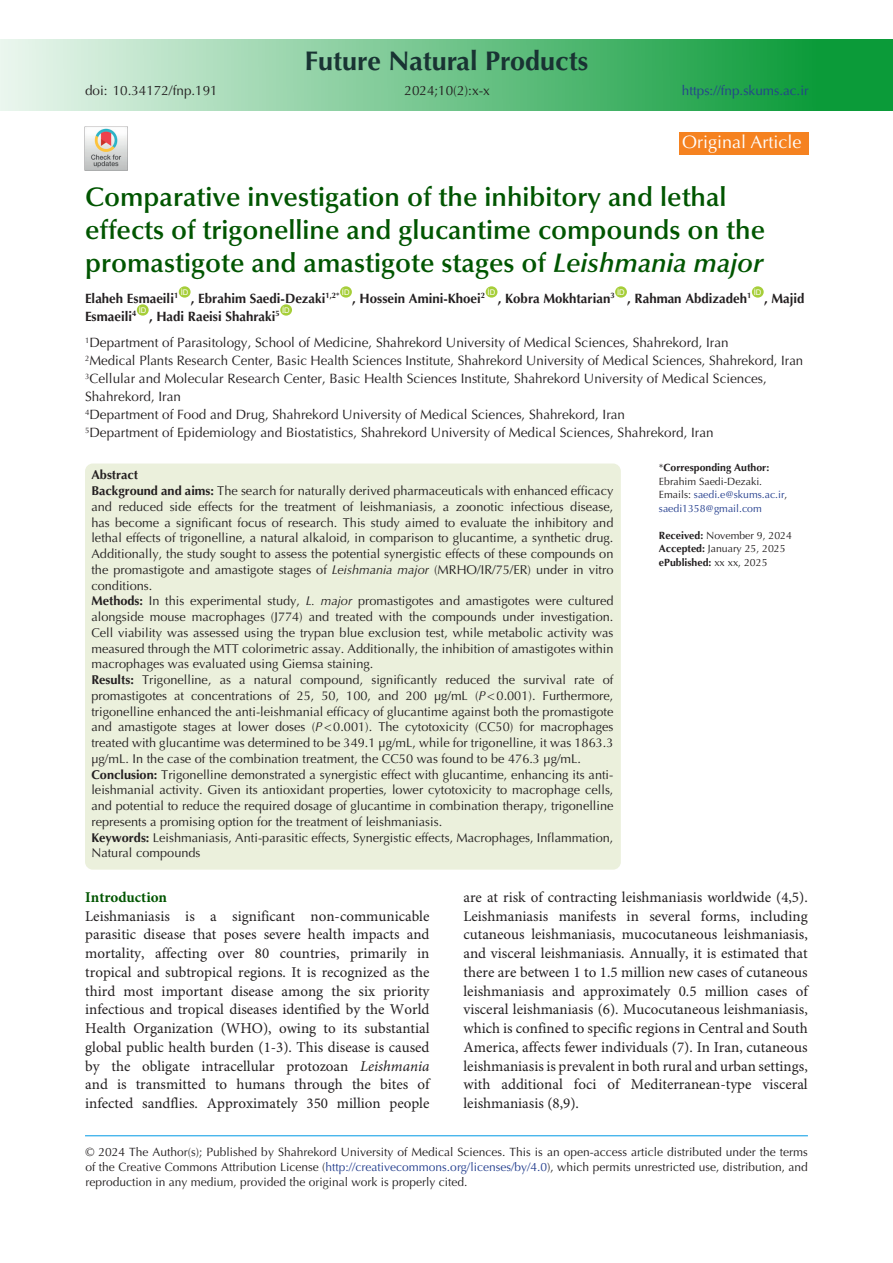
<style>
.page{position:relative;width:893px;height:1263px;background:#fff}
.page>*{position:absolute;margin:0;border:0;box-sizing:border-box;transform-origin:0 0}
.t1{font:600 27px/33px "Optima LT Std";color:#050}
.t2{font:700 27px "Optima LT Std";color:#193333}
.t3{font:18px "Optima LT Std";color:#fff}
.Normal__Web{font:15px/18.8px "Minion Pro";color:#231f20;text-align:justify}
.t4{font:700 15px "Minion Pro";color:#050}
.t5{font:13.5px/18px "Optima LT Std";color:#231f20}
.t6{font:700 13.5px "Optima LT Std";color:#231f20}
.t7{font:13.5px "Optima LT Std";color:#253f8e}
.t8{font:12.75px/15.8px "Optima LT Std";color:#231f20;text-align:justify}
.t9{font:700 12.75px "Optima LT Std";color:#231f20}
.t10{font:12px/15px "Optima LT Std";color:#231f20;text-align:justify}
.t11{font:10.5px "Optima LT Std";color:#231f20}
.t12{font:10.5px/13.5px "Optima LT Std";color:#253f8e}
.t13{font:700 10.5px "Optima LT Std";color:#231f20}
.t14{font:7.8px "Arial";color:#fff}
.s1{font-style:italic}
.s2{font-weight:700}
.s3{font-weight:400}
.s4{color:#231f20}
.s5{color:#253f8e}
</style>
<div class="page">
<hr style="left:85px;top:1135px;width:723px;height:1px;background:#0099e5">
<div style="left:179px;top:286px;width:12px;height:12px;background:#a6ce39;border-radius:50%"></div>
<div style="left:340px;top:286px;width:12px;height:12px;background:#a6ce39;border-radius:50%"></div>
<div style="left:486px;top:286px;width:11px;height:12px;background:#a6ce39;border-radius:50%"></div>
<div style="left:615px;top:286px;width:12px;height:12px;background:#a6ce39;border-radius:50%"></div>
<div style="left:752px;top:286px;width:12px;height:12px;background:#a6ce39;border-radius:50%"></div>
<div style="left:137px;top:304px;width:12px;height:12px;background:#a6ce39;border-radius:50%"></div>
<div style="left:280px;top:304px;width:12px;height:12px;background:#a6ce39;border-radius:50%"></div>
<div style="left:0;top:39px;width:893px;height:72px;background:linear-gradient(to right,#e9f6ed,#00942b)"></div>
<div style="left:679px;top:132px;width:130px;height:23px;background:#f58220"></div>
<img style="left:84px;top:127px;width:44px;height:43px">
<div style="left:85px;top:463px;width:536px;height:407px;background:#ebf0dc;border-radius:8px"></div>
<p class="t2" style="left:305px;top:45px;width:285px">Future Natural Products</p>
<p class="t5" style="left:85px;top:82px;width:134px">doi: 10.34172/fnp.191</p>
<p class="t5" style="left:404px;top:82px;width:87px">2024;10(2):x-x</p>
<p class="t7" style="left:682px;top:83px;width:128px">https://fnp.skums.ac.ir</p>
<p class="t3" style="left:682px;top:132px;width:121px">Original Article</p>
<p class="t1" style="left:85px;top:180px;width:682px">Comparative investigation of the inhibitory and lethal effects of trigonelline and glucantime compounds on the promastigote and amastigote stages of <span class="s1">Leishmania major</span></p>
<p class="t6" style="left:85px;top:290px;width:95px">Elaheh Esmaeili<sup>1</sup></p>
<p class="t14" style="left:181px;top:287px;width:9px">ID</p>
<p class="t14" style="left:342px;top:287px;width:9px">ID</p>
<p class="t14" style="left:488px;top:287px;width:9px">ID</p>
<p class="t14" style="left:617px;top:287px;width:9px">ID</p>
<p class="t14" style="left:754px;top:287px;width:9px">ID</p>
<p class="t6" style="left:191px;top:290px;width:150px">, Ebrahim Saedi-Dezaki<sup>1,2*</sup></p>
<p class="t6" style="left:352px;top:290px;width:134px">, Hossein Amini-Khoei<sup>2</sup></p>
<p class="t6" style="left:498px;top:290px;width:118px">, Kobra Mokhtarian<sup>3</sup></p>
<p class="t6" style="left:627px;top:290px;width:126px">, Rahman Abdizadeh<sup>1</sup></p>
<p class="t6" style="left:764px;top:290px;width:42px">, Majid</p>
<p class="t14" style="left:282px;top:305px;width:9px">ID</p>
<p class="t5" style="left:85px;top:334px;width:645px"><sup>1</sup>Department of Parasitology, School of Medicine, Shahrekord University of Medical Sciences, Shahrekord, Iran</p>
<p class="t5" style="left:85px;top:352px;width:720px"><sup>2</sup>Medical Plants Research Center, Basic Health Sciences Institute, Shahrekord University of Medical Sciences, Shahrekord, Iran</p>
<p class="t5" style="left:85px;top:370px;width:683px"><sup>3</sup>Cellular and Molecular Research Center, Basic Health Sciences Institute, Shahrekord University of Medical Sciences,<br>Shahrekord, Iran</p>
<p class="t5" style="left:85px;top:406px;width:542px"><sup>4</sup>Department of Food and Drug, Shahrekord University of Medical Sciences, Shahrekord, Iran</p>
<p class="t5" style="left:85px;top:424px;width:630px"><sup>5</sup>Department of Epidemiology and Biostatistics, Shahrekord University of Medical Sciences, Shahrekord, Iran</p>
<p class="t14" style="left:139px;top:305px;width:9px">ID</p>
<p class="t6" style="left:85px;top:308px;width:53px">Esmaeili<sup>4</sup></p>
<p class="t6" style="left:149px;top:308px;width:132px">, Hadi Raeisi Shahraki<sup>5</sup></p>
<p class="t9" style="left:91px;top:467px;width:48px">Abstract</p>
<p class="t8" style="left:91px;top:483px;width:524px"><span class="s2">Background and aims:</span> The search for naturally derived pharmaceuticals with enhanced efficacy and reduced side effects for the treatment of leishmaniasis, a zoonotic infectious disease, has become a significant focus of research. This study aimed to evaluate the inhibitory and lethal effects of trigonelline, a natural alkaloid, in comparison to glucantime, a synthetic drug.<br>Additionally, the study sought to assess the potential synergistic effects of these compounds on the promastigote and amastigote stages of <span class="s1">Leishmania major</span> (MRHO/IR/75/ER) under in vitro conditions.</p>
<p class="t8" style="left:91px;top:593px;width:524px"><span class="s2">Methods:</span> In this experimental study, <span class="s1">L. major</span> promastigotes and amastigotes were cultured alongside mouse macrophages (J774) and treated with the compounds under investigation.<br>Cell viability was assessed using the trypan blue exclusion test, while metabolic activity was measured through the MTT colorimetric assay. Additionally, the inhibition of amastigotes within macrophages was evaluated using Giemsa staining.</p>
<p class="t8" style="left:91px;top:672px;width:524px"><span class="s2">Results:</span> Trigonelline, as a natural compound, significantly reduced the survival rate of promastigotes at concentrations of 25, 50, 100, and 200 µg/mL (<span class="s1">P</span>&lt;0.001). Furthermore, trigonelline enhanced the anti-leishmanial efficacy of glucantime against both the promastigote and amastigote stages at lower doses (<span class="s1">P</span>&lt;0.001). The cytotoxicity (CC50) for macrophages treated with glucantime was determined to be 349.1 µg/mL, while for trigonelline, it was 1863.3 µg/mL. In the case of the combination treatment, the CC50 was found to be 476.3 µg/mL.</p>
<p class="t8" style="left:91px;top:766px;width:524px"><span class="s2">Conclusion:</span> Trigonelline demonstrated a synergistic effect with glucantime, enhancing its anti&shy;leishmanial activity. Given its antioxidant properties, lower cytotoxicity to macrophage cells, and potential to reduce the required dosage of glucantime in combination therapy, trigonelline represents a promising option for the treatment of leishmaniasis.</p>
<p class="t8" style="left:91px;top:829px;width:524px"><span class="s2">Keywords:</span> Leishmaniasis, Anti-parasitic effects, Synergistic effects, Macrophages, Inflammation,<br>Natural compounds</p>
<p class="t13" style="left:659px;top:461px;width:112px"><span class="s3">*</span>Corresponding Author:</p>
<p class="t11" style="left:659px;top:475px;width:105px">Ebrahim Saedi-Dezaki.</p>
<p class="t12" style="left:659px;top:488px;width:130px"><span class="s4">Emails:</span> saedi.e@skums.ac.ir<span class="s4">, </span>saedi1358@gmail.com</p>
<p class="t11" style="left:659px;top:529px;width:135px"><span class="s2">Received:</span> November 9, 2024</p>
<p class="t11" style="left:659px;top:543px;width:128px"><span class="s2">Accepted:</span> January 25, 2025</p>
<p class="t13" style="left:659px;top:556px;width:110px">ePublished: <span class="s3">xx xx, 2025</span></p>
<p class="t4" style="left:85px;top:886px;width:83px">Introduction</p>
<p class="Normal__Web" style="left:85px;top:907px;width:346px">Leishmaniasis is a significant non-communicable parasitic disease that poses severe health impacts and mortality, affecting over 80 countries, primarily in tropical and subtropical regions. It is recognized as the third most important disease among the six priority infectious and tropical diseases identified by the World Health Organization (WHO), owing to its substantial global public health burden (1-3). This disease is caused by the obligate intracellular protozoan <span class="s1">Leishmania </span>and is transmitted to humans through the bites of infected sandflies. Approximately 350 million people</p>
<p class="Normal__Web" style="left:463px;top:888px;width:346px">are at risk of contracting leishmaniasis worldwide (4,5).<br>Leishmaniasis manifests in several forms, including cutaneous leishmaniasis, mucocutaneous leishmaniasis, and visceral leishmaniasis. Annually, it is estimated that there are between 1 to 1.5 million new cases of cutaneous leishmaniasis and approximately 0.5 million cases of visceral leishmaniasis (6). Mucocutaneous leishmaniasis, which is confined to specific regions in Central and South America, affects fewer individuals (7). In Iran, cutaneous leishmaniasis is prevalent in both rural and urban settings, with additional foci of Mediterranean-type visceral leishmaniasis (8,9).</p>
<p class="t10" style="left:85px;top:1144px;width:724px">© 2024 The Author(s); Published by Shahrekord University of Medical Sciences. This is an open-access article distributed under the terms of the Creative Commons Attribution License (<span class="s5">http://creativecommons.org/licenses/by/4.0</span>), which permits unrestricted use, distribution, and reproduction in any medium, provided the original work is properly cited.</p>
</div>
